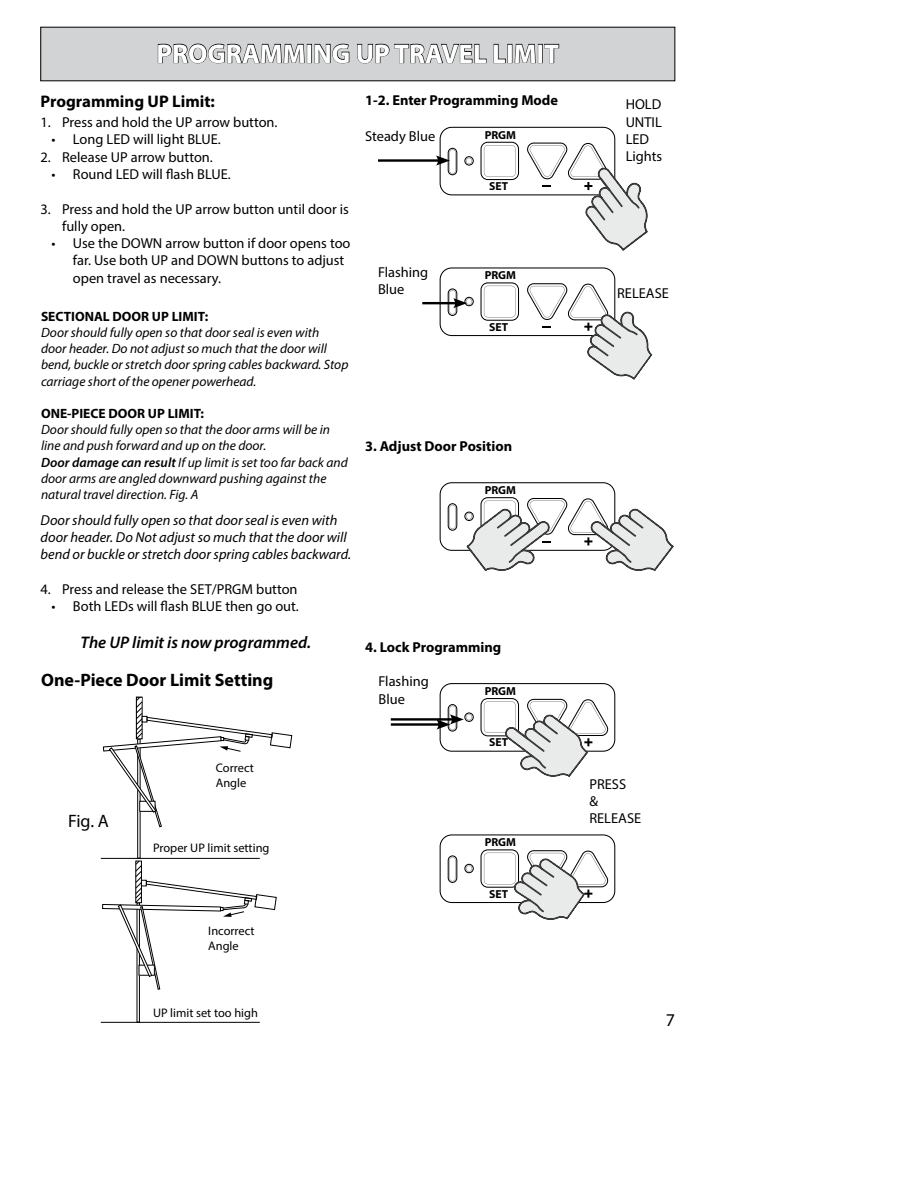
<style>
.page{position:relative;width:918px;height:1188px;background:#fff}
.page>*{position:absolute;margin:0;border:0;box-sizing:border-box;transform-origin:0 0}
.t1{font:700 27px "Myriad Pro";color:#fff}
.t2{font:700 18px "Myriad Pro";color:#000}
.t3{font:18px "Myriad Pro";color:#000}
.t4{font:italic 600 16.8px "Myriad Pro";color:#000}
.t5{font:700 16.8px "Myriad Pro";color:#000}
.t6{font:14.4px/17.2px "Myriad Pro";color:#000}
.t7{font:italic 14.4px/17.2px "Myriad Pro";color:#000}
.t8{font:700 14.4px "Myriad Pro";color:#000}
.t9{font:italic 13.5px/16.2px "Myriad Pro";color:#000}
.t10{font:700 13.5px "Myriad Pro";color:#000}
.t11{font:12.45px/14.9px "Myriad Pro";color:#000}
.t12{font:700 11.7px "Myriad Pro";color:#000}
.s1{font-weight:600}
</style>
<div class="page">
<div style="left:41px;top:27px;width:634px;height:54px;background:#d1d3d4"></div>
<svg style="left:158px;top:43px;width:401px;height:21px"></svg>
<hr style="left:378px;top:159px;width:62px;height:3px;background:#000">
<svg style="left:436px;top:127px;width:212px;height:124px"></svg>
<hr style="left:422px;top:302px;width:36px;height:2px;background:#000">
<svg style="left:440px;top:267px;width:213px;height:113px"></svg>
<svg style="left:440px;top:482px;width:234px;height:89px"></svg>
<hr style="left:391px;top:723px;width:50px;height:3px;background:#000">
<hr style="left:391px;top:718px;width:63px;height:3px;background:#000">
<svg style="left:436px;top:683px;width:179px;height:94px"></svg>
<svg style="left:440px;top:834px;width:175px;height:86px"></svg>
<div style="left:137px;top:739px;width:4px;height:120px;border:1px solid #000"></div>
<div style="left:137px;top:902px;width:3px;height:121px;border:1px solid #000"></div>
<hr style="left:101px;top:858px;width:159px;height:1px;background:#000">
<svg style="left:102px;top:860px;width:175px;height:130px"></svg>
<svg style="left:102px;top:696px;width:190px;height:132px"></svg>
<hr style="left:101px;top:1022px;width:159px;height:1px;background:#000">
<h1 class="t1" style="left:157px;top:40px;width:404px">PROGRAMMING UP TRAVEL LIMIT</h1>
<p class="t5" style="left:41px;top:93px;width:176px">Programming UP Limit:</p>
<p class="t6" style="left:41px;top:114px;width:239px">1. Press and hold the UP arrow button.</p>
<p class="t6" style="left:51px;top:131px;width:171px">• Long LED will light BLUE.</p>
<p class="t6" style="left:41px;top:149px;width:174px">2. Release UP arrow button.</p>
<p class="t6" style="left:51px;top:166px;width:181px">• Round LED will flash BLUE.</p>
<p class="t6" style="left:62px;top:201px;width:288px;text-indent:-22px">3. Press and hold the UP arrow button until door is fully open.</p>
<p class="t6" style="left:73px;top:235px;width:279px;text-indent:-22px">• Use the DOWN arrow button if door opens too far. Use both UP and DOWN buttons to adjust open travel as necessary.</p>
<p class="t10" style="left:41px;top:310px;width:169px">SECTIONAL DOOR UP LIMIT:</p>
<p class="t9" style="left:41px;top:326px;width:309px">Door should fully open so that door seal is even with<br>door header. Do not adjust so much that the door will bend, buckle or stretch door spring cables backward. Stop carriage short of the opener powerhead.</p>
<p class="t10" style="left:41px;top:407px;width:165px">ONE-PIECE DOOR UP LIMIT:</p>
<p class="t9" style="left:41px;top:423px;width:308px">Door should fully open so that the door arms will be in line and push forward and up on the door.<br><span class="s1">Door damage can result</span> If up limit is set too far back and door arms are angled downward pushing against the natural travel direction. Fig. A</p>
<p class="t7" style="left:41px;top:512px;width:312px">Door should fully open so that door seal is even with door header. Do Not adjust so much that the door will bend or buckle or stretch door spring cables backward.</p>
<p class="t6" style="left:41px;top:581px;width:259px">4. Press and release the SET/PRGM button</p>
<p class="t6" style="left:51px;top:598px;width:249px">• Both LEDs will flash BLUE then go out.</p>
<p class="t4" style="left:81px;top:636px;width:232px">The UP limit is now programmed.</p>
<p class="t2" style="left:41px;top:671px;width:234px">One-Piece Door Limit Setting</p>
<p class="t3" style="left:68px;top:812px;width:42px">Fig. A</p>
<p class="t11" style="left:216px;top:761px;width:39px">Correct<br>Angle</p>
<p class="t11" style="left:153px;top:842px;width:118px">Proper UP limit setting</p>
<p class="t11" style="left:208px;top:924px;width:48px">Incorrect<br>Angle</p>
<p class="t8" style="left:365px;top:93px;width:195px">1-2. Enter Programming Mode</p>
<p class="t6" style="left:365px;top:128px;width:72px">Steady Blue</p>
<p class="t6" style="left:378px;top:264px;width:52px">Flashing<br>Blue</p>
<p class="t12" style="left:485px;top:128px;width:33px">PRGM</p>
<p class="t12" style="left:489px;top:179px;width:20px">SET</p>
<p class="t12" style="left:485px;top:269px;width:33px">PRGM</p>
<p class="t12" style="left:489px;top:320px;width:20px">SET</p>
<p class="t8" style="left:365px;top:439px;width:149px">3. Adjust Door Position</p>
<p class="t12" style="left:485px;top:483px;width:33px">PRGM</p>
<p class="t8" style="left:365px;top:640px;width:138px">4. Lock Programming</p>
<p class="t6" style="left:379px;top:673px;width:52px">Flashing<br>Blue</p>
<p class="t12" style="left:485px;top:684px;width:33px">PRGM</p>
<p class="t12" style="left:489px;top:735px;width:20px">SET</p>
<p class="t12" style="left:485px;top:836px;width:33px">PRGM</p>
<p class="t12" style="left:489px;top:887px;width:20px">SET</p>
<p class="t11" style="left:153px;top:1006px;width:106px">UP limit set too high</p>
<p class="t6" style="left:626px;top:96px;width:38px">HOLD<br>UNTIL<br>LED<br>Lights</p>
<p class="t6" style="left:617px;top:285px;width:53px">RELEASE</p>
<p class="t6" style="left:589px;top:776px;width:53px">PRESS<br>&amp;<br>RELEASE</p>
<p class="t3" style="left:666px;top:1011px;width:11px">7</p>
</div>
